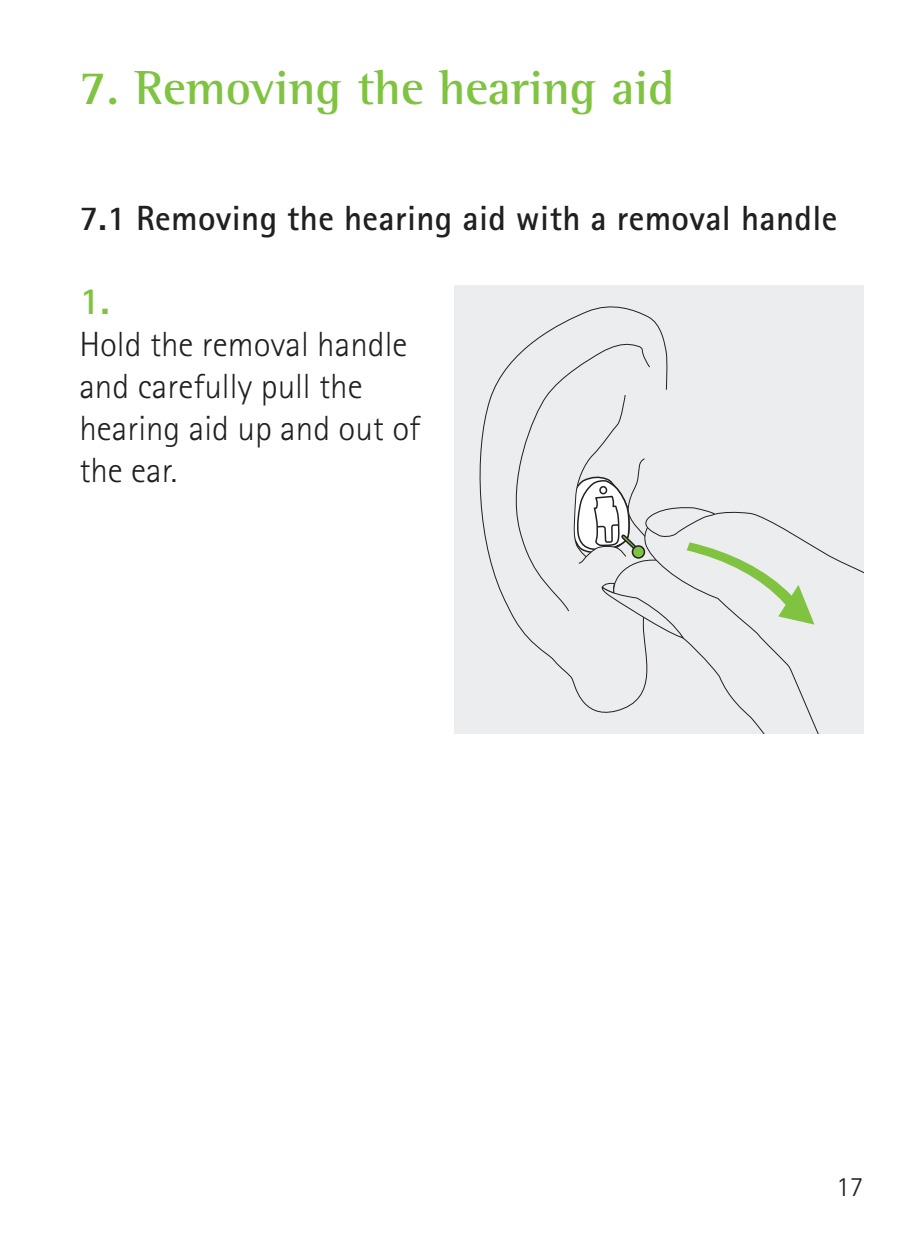
<style>
.page{position:relative;width:913px;height:1241px;background:#fff}
.page>*{position:absolute;margin:0;border:0;box-sizing:border-box;transform-origin:0 0}
.t1{font:700 49px "Rotis Semi Serif Pro";color:#80c341}
.t2{font:700 38.5px "Rotis Sans Serif Pro";color:#80c341}
.t3{font:300 35px/42px "Rotis Sans Serif Pro";color:#221f1f}
.t4{font:700 35px "Rotis Sans Serif Pro";letter-spacing:.01em;color:#221f1f}
.t5{font:300 28px "Rotis Sans Serif Pro";color:#221f1f}
</style>
<div class="page">
<div style="left:454px;top:286px;width:409px;height:447px;background:#ecedee"></div>
<svg style="left:479px;top:306px;width:186px;height:407px"></svg>
<svg style="left:608px;top:638px;width:34px;height:75px"></svg>
<svg style="left:642px;top:546px;width:221px;height:187px"></svg>
<svg style="left:507px;top:342px;width:307px;height:296px"></svg>
<h1 class="t1" style="left:79px;top:67px;width:596px">7. Removing the hearing aid</h1>
<p class="t4" style="left:79px;top:203px;width:759px">7.1 Removing the hearing aid with a removal handle</p>
<p class="t2" style="left:79px;top:284px;width:32px">1.</p>
<p class="t3" style="left:79px;top:325px;width:342px">Hold the removal handle and carefully pull the hearing aid up and out of the ear.</p>
<p class="t5" style="left:836px;top:1174px;width:29px">17</p>
</div>
